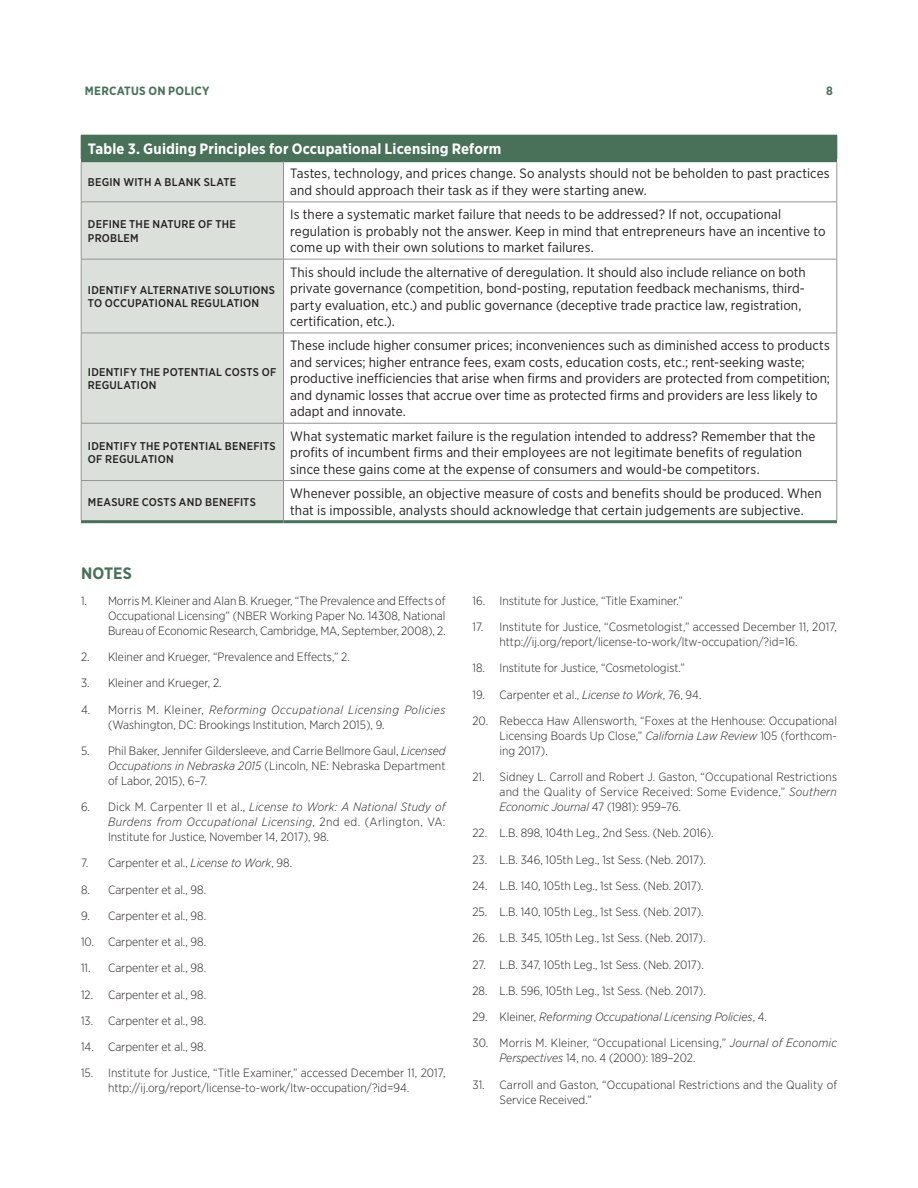
<style>
.page{position:relative;width:918px;height:1188px;background:#fff}
.page>*{position:absolute;margin:0;border:0;box-sizing:border-box;transform-origin:0 0}
.t1{font:700 16.5px "Gotham Narrow";letter-spacing:.005em;color:#497058}
.t2{font:700 15px "Gotham Narrow";letter-spacing:.01em;color:#fff}
.t3{font:13.5px/16.5px "Gotham Narrow";letter-spacing:.005em;color:#231f20}
.t4{font:300 12px/15px "Gotham Narrow";color:#231f20;text-align:justify}
.t5{font:italic 300 12px "Gotham Narrow";color:#231f20}
.t6{font:700 12px "Gotham Narrow";letter-spacing:.02em;color:#497058}
.t7{font:500 11.25px/13.5px "Gotham Narrow";letter-spacing:.02em;color:#231f20}
.s1{font-style:italic}
.s2{font-style:normal}
</style>
<div class="page">
<div style="left:81px;top:135px;width:756px;height:26px;background:#497058"></div>
<div style="left:82px;top:162px;width:201px;height:358px;background:#dbe0db"></div>
<hr style="left:81px;top:162px;width:1px;height:40px;background:#939598">
<hr style="left:283px;top:162px;width:1px;height:40px;background:#939598">
<hr style="left:837px;top:162px;width:1px;height:40px;background:#939598">
<hr style="left:81px;top:202px;width:203px;height:1px;background:#939598">
<hr style="left:81px;top:202px;width:1px;height:57px;background:#939598">
<hr style="left:284px;top:202px;width:553px;height:1px;background:#939598">
<hr style="left:283px;top:202px;width:1px;height:57px;background:#939598">
<hr style="left:837px;top:202px;width:1px;height:57px;background:#939598">
<hr style="left:81px;top:259px;width:203px;height:1px;background:#939598">
<hr style="left:81px;top:259px;width:1px;height:74px;background:#939598">
<hr style="left:284px;top:259px;width:553px;height:1px;background:#939598">
<hr style="left:283px;top:259px;width:1px;height:74px;background:#939598">
<hr style="left:837px;top:259px;width:1px;height:74px;background:#939598">
<hr style="left:81px;top:333px;width:203px;height:1px;background:#939598">
<hr style="left:81px;top:333px;width:1px;height:90px;background:#939598">
<hr style="left:284px;top:333px;width:553px;height:1px;background:#939598">
<hr style="left:283px;top:333px;width:1px;height:90px;background:#939598">
<hr style="left:837px;top:333px;width:1px;height:90px;background:#939598">
<hr style="left:81px;top:423px;width:203px;height:1px;background:#939598">
<hr style="left:81px;top:423px;width:1px;height:57px;background:#939598">
<hr style="left:284px;top:423px;width:553px;height:1px;background:#939598">
<hr style="left:283px;top:423px;width:1px;height:57px;background:#939598">
<hr style="left:837px;top:423px;width:1px;height:57px;background:#939598">
<svg style="left:837px;top:135px;width:1px;height:24px"></svg>
<hr style="left:81px;top:159px;width:203px;height:3px;background:#497058">
<hr style="left:284px;top:159px;width:553px;height:3px;background:#497058">
<hr style="left:81px;top:480px;width:203px;height:1px;background:#939598">
<hr style="left:81px;top:481px;width:1px;height:39px;background:#939598">
<hr style="left:284px;top:480px;width:553px;height:1px;background:#939598">
<hr style="left:283px;top:481px;width:1px;height:39px;background:#939598">
<hr style="left:837px;top:481px;width:1px;height:39px;background:#939598">
<hr style="left:81px;top:520px;width:203px;height:3px;background:#497058">
<hr style="left:284px;top:520px;width:553px;height:3px;background:#497058">
<p class="t6" style="left:85px;top:83px;width:126px">MERCATUS ON POLICY</p>
<p class="t6" style="left:826px;top:83px;width:8px">8</p>
<p class="t2" style="left:88px;top:139px;width:415px">Table 3. Guiding Principles for Occupational Licensing Reform</p>
<p class="t7" style="left:88px;top:175px;width:150px">BEGIN WITH A BLANK SLATE</p>
<p class="t3" style="left:290px;top:165px;width:541px">Tastes, technology, and prices change. So analysts should not be beholden to past practices and should approach their task as if they were starting anew.</p>
<p class="t7" style="left:88px;top:217px;width:149px">DEFINE THE NATURE OF THE<br>PROBLEM</p>
<p class="t3" style="left:290px;top:206px;width:537px">Is there a systematic market failure that needs to be addressed? If not, occupational regulation is probably not the answer. Keep in mind that entrepreneurs have an incentive to come up with their own solutions to market failures.</p>
<p class="t7" style="left:88px;top:283px;width:188px">IDENTIFY ALTERNATIVE SOLUTIONS<br>TO OCCUPATIONAL REGULATION</p>
<p class="t3" style="left:290px;top:263px;width:517px">This should include the alternative of deregulation. It should also include reliance on both private governance (competition, bond-posting, reputation feedback mechanisms, third&shy;party evaluation, etc.) and public governance (deceptive trade practice law, registration, certification, etc.).</p>
<p class="t7" style="left:88px;top:365px;width:190px">IDENTIFY THE POTENTIAL COSTS OF<br>REGULATION</p>
<p class="t3" style="left:290px;top:337px;width:541px">These include higher consumer prices; inconveniences such as diminished access to products and services; higher entrance fees, exam costs, education costs, etc.; rent-seeking waste; productive inefficiencies that arise when firms and providers are protected from competition; and dynamic losses that accrue over time as protected firms and providers are less likely to adapt and innovate.</p>
<p class="t7" style="left:88px;top:439px;width:189px">IDENTIFY THE POTENTIAL BENEFITS<br>OF REGULATION</p>
<p class="t3" style="left:290px;top:428px;width:527px">What systematic market failure is the regulation intended to address? Remember that the profits of incumbent firms and their employees are not legitimate benefits of regulation since these gains come at the expense of consumers and would-be competitors.</p>
<p class="t7" style="left:88px;top:495px;width:169px">MEASURE COSTS AND BENEFITS</p>
<p class="t3" style="left:290px;top:485px;width:533px">Whenever possible, an objective measure of costs and benefits should be produced. When that is impossible, analysts should acknowledge that certain judgements are subjective.</p>
<h1 class="t1" style="left:81px;top:563px;width:53px">NOTES</h1>
<p class="t4" style="left:108px;top:593px;width:339px;text-indent:-27px">1. Morris M. Kleiner and Alan B. Krueger, “The Prevalence and Effects of Occupational Licensing” (NBER Working Paper No. 14308, National Bureau of Economic Research, Cambridge, MA, September, 2008), 2.</p>
<p class="t4" style="left:81px;top:649px;width:270px">2. Kleiner and Krueger, “Prevalence and Effects,” 2.</p>
<p class="t4" style="left:81px;top:675px;width:142px">3. Kleiner and Krueger, 2.</p>
<p class="t4" style="left:108px;top:702px;width:339px;text-indent:-27px">4. Morris M. Kleiner, <span class="s1">Reforming Occupational Licensing Policies </span>(Washington, DC: Brookings Institution, March 2015), 9.</p>
<p class="t4" style="left:108px;top:743px;width:339px;text-indent:-27px">5. Phil Baker, Jennifer Gildersleeve, and Carrie Bellmore Gaul, <span class="s1">Licensed Occupations in Nebraska 2015</span> (Lincoln, NE: Nebraska Department of Labor, 2015), 6–7.</p>
<p class="t4" style="left:108px;top:799px;width:339px;text-indent:-27px">6. Dick M. Carpenter II et al., <span class="s1">License to Work: A National Study of Burdens from Occupational Licensing</span>, 2nd ed. (Arlington, VA:<br>Institute for Justice, November 14, 2017), 98.</p>
<p class="t4" style="left:81px;top:855px;width:213px">7. Carpenter et al., <span class="s1">License to Work</span>, 98.</p>
<p class="t4" style="left:81px;top:882px;width:127px">8. Carpenter et al., 98.</p>
<p class="t4" style="left:81px;top:908px;width:127px">9. Carpenter et al., 98.</p>
<p class="t4" style="left:81px;top:934px;width:127px">10. Carpenter et al., 98.</p>
<p class="t4" style="left:81px;top:960px;width:127px">11. Carpenter et al., 98.</p>
<p class="t4" style="left:81px;top:987px;width:127px">12. Carpenter et al., 98.</p>
<p class="t4" style="left:81px;top:1013px;width:127px">13. Carpenter et al., 98.</p>
<p class="t4" style="left:81px;top:1039px;width:127px">14. Carpenter et al., 98.</p>
<p class="t4" style="left:108px;top:1065px;width:339px;text-indent:-27px">15. Institute for Justice, “Title Examiner,” accessed December 11, 2017, http://ij.org/report/license-to-work/ltw-occupation/?id=94.</p>
<p class="t4" style="left:472px;top:593px;width:212px">16. Institute for Justice, “Title Examiner.”</p>
<p class="t4" style="left:500px;top:619px;width:339px;text-indent:-27px">17. Institute for Justice, “Cosmetologist,” accessed December 11, 2017, http://ij.org/report/license-to-work/ltw-occupation/?id=16.</p>
<p class="t4" style="left:472px;top:660px;width:214px">18. Institute for Justice, “Cosmetologist.”</p>
<p class="t4" style="left:472px;top:687px;width:231px">19. Carpenter et al., <span class="s1">License to Work</span>, 76, 94.</p>
<p class="t4" style="left:500px;top:713px;width:339px;text-indent:-27px">20. Rebecca Haw Allensworth, “Foxes at the Henhouse: Occupational Licensing Boards Up Close,” <span class="s1">California Law Review</span> 105 (forthcom&shy;ing 2017).</p>
<p class="t4" style="left:500px;top:769px;width:339px;text-indent:-27px">21. Sidney L. Carroll and Robert J. Gaston, “Occupational Restrictions and the Quality of Service Received: Some Evidence,” <span class="s1">Southern Economic Journal</span> 47 (1981): 959–76.</p>
<p class="t4" style="left:472px;top:825px;width:243px">22. L.B. 898, 104th Leg., 2nd Sess. (Neb. 2016).</p>
<p class="t4" style="left:472px;top:852px;width:235px">23. L.B. 346, 105th Leg., 1st Sess. (Neb. 2017).</p>
<p class="t4" style="left:472px;top:878px;width:233px">24. L.B. 140, 105th Leg., 1st Sess. (Neb. 2017).</p>
<p class="t4" style="left:472px;top:904px;width:233px">25. L.B. 140, 105th Leg., 1st Sess. (Neb. 2017).</p>
<p class="t4" style="left:472px;top:930px;width:235px">26. L.B. 345, 105th Leg., 1st Sess. (Neb. 2017).</p>
<p class="t4" style="left:472px;top:957px;width:233px">27. L.B. 347, 105th Leg., 1st Sess. (Neb. 2017).</p>
<p class="t4" style="left:472px;top:983px;width:235px">28. L.B. 596, 105th Leg., 1st Sess. (Neb. 2017).</p>
<p class="t5" style="left:472px;top:1010px;width:296px"><span class="s2">29. Kleiner,</span> Reforming Occupational Licensing Policies<span class="s2">, 4.</span></p>
<p class="t4" style="left:500px;top:1035px;width:339px;text-indent:-27px">30. Morris M. Kleiner, “Occupational Licensing,” <span class="s1">Journal of Economic<br>Perspectives</span> 14, no. 4 (2000): 189–202.</p>
<p class="t4" style="left:500px;top:1077px;width:339px;text-indent:-27px">31. Carroll and Gaston, “Occupational Restrictions and the Quality of<br>Service Received.”</p>
</div>
